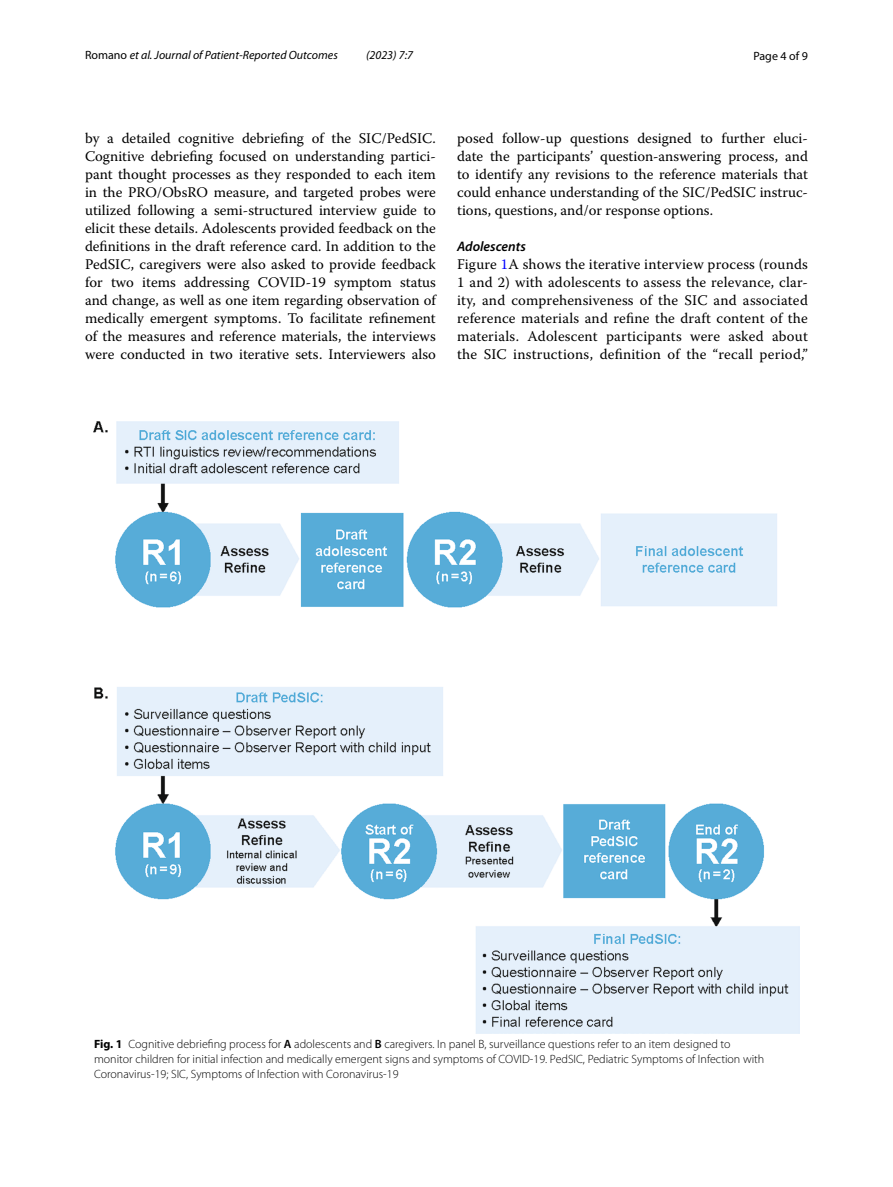
<style>
.page{position:relative;width:893px;height:1187px;background:#fff}
.page>*{position:absolute;margin:0;border:0;box-sizing:border-box;transform-origin:0 0}
.t1{font:14.7px/18px "Warnock Pro";color:#000;text-align:justify}
.t2{font:italic 600 13.8px "Myriad Pro";color:#000}
.t3{font:300 12px/15px "Myriad Pro";color:#000}
.t4{font:italic 12px "Myriad Pro";color:#000}
.t5{font:12px "Myriad Pro";color:#000}
.s1{font-style:normal}
.s2{color:#00f}
.s3{font-weight:700}
.s4{font-weight:600}
</style>
<div class="page">
<img style="left:94px;top:422px;width:705px;height:610px">
<p class="t4" style="left:85px;top:48px;width:254px"><span class="s1">Romano</span> et al. Journal of Patient-Reported Outcomes</p>
<p class="t4" style="left:366px;top:48px;width:48px">(2023) 7:7</p>
<p class="t5" style="left:753px;top:48px;width:56px">Page 4 of 9</p>
<p class="t1" style="left:85px;top:128px;width:352px">by a detailed cognitive debriefing of the SIC/PedSIC.<br>Cognitive debriefing focused on understanding partici&shy;pant thought processes as they responded to each item in the PRO/ObsRO measure, and targeted probes were utilized following a semi-structured interview guide to elicit these details. Adolescents provided feedback on the definitions in the draft reference card. In addition to the PedSIC, caregivers were also asked to provide feedback for two items addressing COVID-19 symptom status and change, as well as one item regarding observation of medically emergent symptoms. To facilitate refinement of the measures and reference materials, the interviews were conducted in two iterative sets. Interviewers also</p>
<p class="t1" style="left:457px;top:128px;width:352px">posed follow-up questions designed to further eluci&shy;date the participants’ question-answering process, and to identify any revisions to the reference materials that could enhance understanding of the SIC/PedSIC instruc&shy;tions, questions, and/or response options.</p>
<p class="t2" style="left:457px;top:237px;width:70px">Adolescents</p>
<p class="t1" style="left:457px;top:254px;width:352px">Figure <span class="s2">1</span>A shows the iterative interview process (rounds 1 and 2) with adolescents to assess the relevance, clar&shy;ity, and comprehensiveness of the SIC and associated reference materials and refine the draft content of the materials. Adolescent participants were asked about the SIC instructions, definition of the “recall period,”</p>
<p class="t3" style="left:94px;top:1036px;width:672px"><span class="s3">Fig. 1</span> Cognitive debriefing process for <span class="s4">A</span> adolescents and <span class="s4">B</span> caregivers. In panel B, surveillance questions refer to an item designed to monitor children for initial infection and medically emergent signs and symptoms of COVID-19. PedSIC, Pediatric Symptoms of Infection with<br>Coronavirus-19; SIC, Symptoms of Infection with Coronavirus-19</p>
</div>
